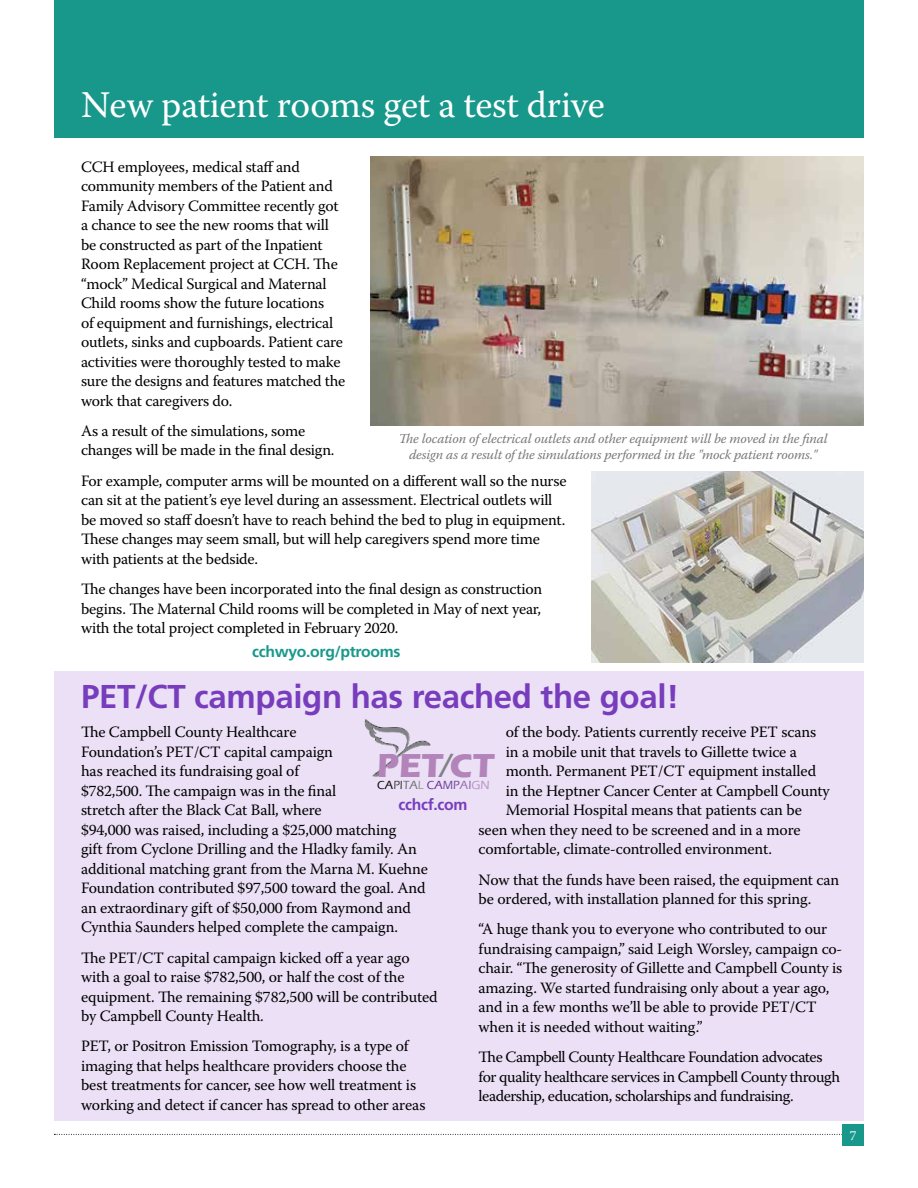
<style>
.page{position:relative;width:918px;height:1188px;background:#fff}
.page>*{position:absolute;margin:0;border:0;box-sizing:border-box;transform-origin:0 0}
.t1{font:37.5px "Warnock Pro";letter-spacing:-.01em;color:#fff}
.t2{font:700 34.2px "Eras ITC";color:#b384ba}
.t3{font:700 33px "Frutiger";letter-spacing:-.01em;color:#773dbd}
.t4{font:15.75px/19.5px "Warnock Pro";letter-spacing:-.01em;color:#000}
.t5{font:15.75px/19.5px "Warnock Pro";letter-spacing:-.03em;color:#000}
.t6{font:700 15.75px "Frutiger";letter-spacing:-.02em;color:#18988b}
.t7{font:700 15.75px "Frutiger";letter-spacing:-.02em;color:#773dbd}
.t8{font:italic 13.5px/16.5px "Warnock Pro";letter-spacing:-.01em;color:#77787b;text-align:center}
.t9{font:13.5px "Warnock Pro";color:#fff}
.t10{font:500 12.15px "Eras ITC";color:#000}
.s1{color:#414042}
.s2{color:#6d6e71}
.s3{color:#939598}
.s4{color:#662d91}
.s5{color:#71459a}
.s6{color:#936aad}
.s7{color:#b693c4}
</style>
<div class="page">
<div style="left:54px;top:0;width:810px;height:137px;background:#18988b"></div>
<svg style="left:54px;top:1134px;width:788px;height:1px"></svg>
<div style="left:842px;top:1124px;width:22px;height:22px;background:#18988b"></div>
<div style="left:54px;top:671px;width:810px;height:449px;background:#ebe0f5"></div>
<img style="left:371px;top:157px;width:493px;height:269px">
<img style="left:364px;top:719px;width:67px;height:58px">
<img style="left:592px;top:471px;width:272px;height:192px">
<h1 class="t1" style="left:81px;top:82px;width:525px">New patient rooms get a test drive</h1>
<p class="t4" style="left:81px;top:156px;width:266px">CCH employees, medical staff and community members of the Patient and Family Advisory Committee recently got a chance to see the new rooms that will be constructed as part of the Inpatient Room Replacement project at CCH. The “mock” Medical Surgical and Maternal Child rooms show the future locations<br>of equipment and furnishings, electrical outlets, sinks and cupboards. Patient care activities were thoroughly tested to make sure the designs and features matched the work that caregivers do.</p>
<p class="t4" style="left:81px;top:421px;width:255px">As a result of the simulations, some changes will be made in the final design.</p>
<p class="t4" style="left:81px;top:471px;width:487px">For example, computer arms will be mounted on a different wall so the nurse can sit at the patient’s eye level during an assessment. Electrical outlets will be moved so staff doesn’t have to reach behind the bed to plug in equipment.<br>These changes may seem small, but will help caregivers spend more time with patients at the bedside.</p>
<p class="t4" style="left:81px;top:579px;width:463px;text-align:justify">The changes have been incorporated into the final design as construction begins. The Maternal Child rooms will be completed in May of next year, with the total project completed in February 2020.</p>
<p class="t6" style="left:252px;top:643px;width:150px">cchwyo.org/ptrooms</p>
<h3 class="t3" style="left:81px;top:677px;width:600px">PET/CT campaign has reached the goal!</h3>
<p class="t4" style="left:81px;top:722px;width:348px">The Campbell County Healthcare<br>Foundation’s PET/CT capital campaign<br>has reached its fundraising goal of<br>$782,500. The campaign was in the final<br>stretch after the Black Cat Ball, where<br>$94,000 was raised, including a $25,000 matching<br>gift from Cyclone Drilling and the Hladky family. An additional matching grant from the Marna M. Kuehne Foundation contributed $97,500 toward the goal. And an extraordinary gift of $50,000 from Raymond and Cynthia Saunders helped complete the campaign.</p>
<p class="t4" style="left:81px;top:948px;width:358px">The PET/CT capital campaign kicked off a year ago with a goal to raise $782,500, or half the cost of the equipment. The remaining $782,500 will be contributed by Campbell County Health.</p>
<p class="t4" style="left:81px;top:1036px;width:346px">PET, or Positron Emission Tomography, is a type of imaging that helps healthcare providers choose the best treatments for cancer, see how well treatment is working and detect if cancer has spread to other areas</p>
<p class="t8" style="left:399px;top:430px;width:430px">The location of electrical outlets and other equipment will be moved in the final design as a result of the simulations performed in the "mock patient rooms."</p>
<p class="t4" style="left:506px;top:722px;width:312px">of the body. Patients currently receive PET scans</p>
<p class="t4" style="left:506px;top:742px;width:293px">in a mobile unit that travels to Gillette twice a</p>
<p class="t4" style="left:506px;top:761px;width:312px">month. Permanent PET/CT equipment installed</p>
<p class="t4" style="left:506px;top:781px;width:326px">in the Heptner Cancer Center at Campbell County</p>
<p class="t4" style="left:506px;top:800px;width:298px">Memorial Hospital means that patients can be</p>
<p class="t4" style="left:479px;top:820px;width:324px">seen when they need to be screened and in a more</p>
<p class="t4" style="left:479px;top:839px;width:295px">comfortable, climate-controlled environment.</p>
<p class="t4" style="left:479px;top:869px;width:362px">Now that the funds have been raised, the equipment can be ordered, with installation planned for this spring.</p>
<p class="t4" style="left:479px;top:919px;width:365px">“A huge thank you to everyone who contributed to our fundraising campaign,” said Leigh Worsley, campaign co&shy;chair. “The generosity of Gillette and Campbell County is amazing. We started fundraising only about a year ago, and in a few months we’ll be able to provide PET/CT when it is needed without waiting.”</p>
<p class="t5" style="left:479px;top:1047px;width:363px">The Campbell County Healthcare Foundation advocates for quality healthcare services in Campbell County through leadership, education, scholarships and fundraising.</p>
<h2 class="t2" style="left:377px;top:746px;width:119px">PET<sup>/</sup>CT</h2>
<p class="t10" style="left:377px;top:778px;width:114px">CA<span class="s1">PI</span><span class="s2">TA</span><span class="s3">L</span> <span class="s4">CA</span><span class="s5">MP</span><span class="s6">AI</span><span class="s7">GN</span></p>
<p class="t7" style="left:398px;top:795px;width:71px">cchcf.com</p>
<p class="t9" style="left:850px;top:1127px;width:8px">7</p>
</div>
